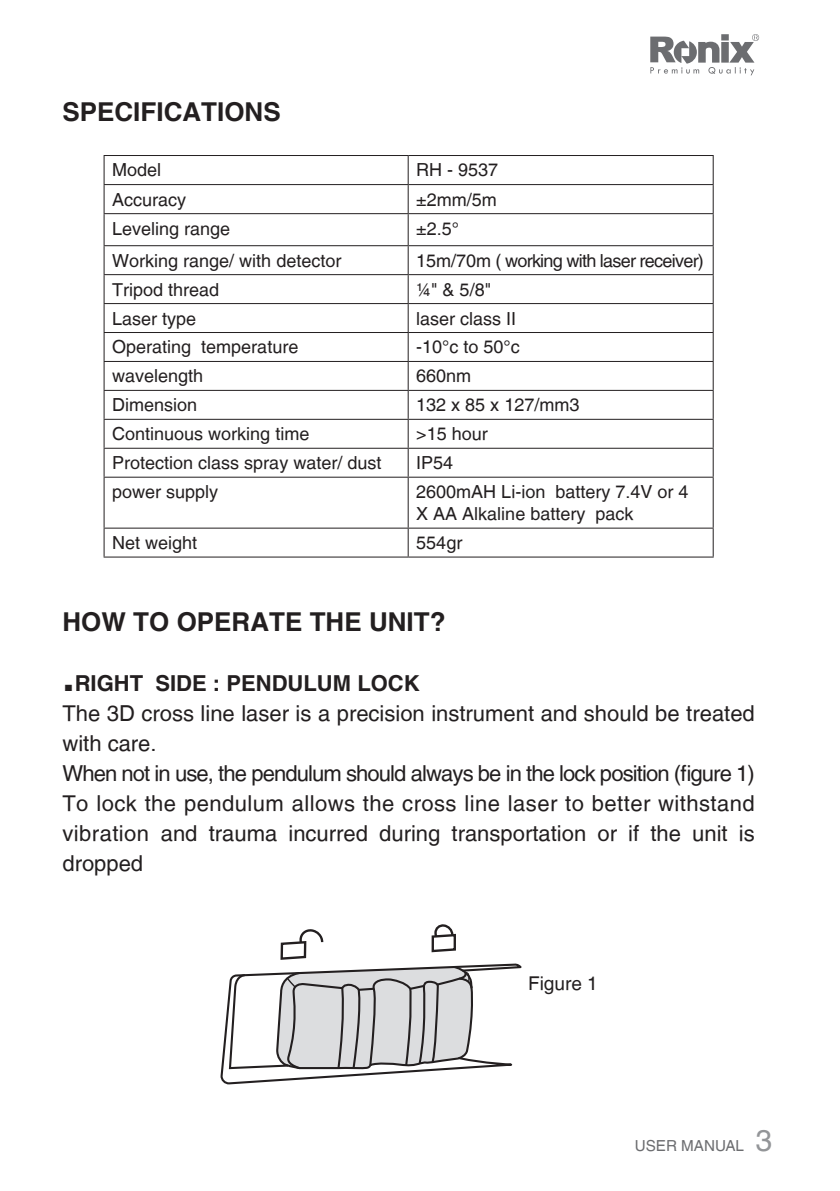
<style>
.page{position:relative;width:840px;height:1191px;background:#fff}
.page>*{position:absolute;margin:0;border:0;box-sizing:border-box;transform-origin:0 0}
.t1{font:700 26px "Helvetica LT";color:#231f20}
.t2{font:22px/30px "Helvetica LT";color:#231f20}
.t3{font:22px "Helvetica LT";letter-spacing:-.04em;color:#231f20}
.t4{font:700 22px "Helvetica LT";color:#231f20}
.t5{font:19px "Helvetica LT";color:#231f20}
.t6{font:18px/22px "Helvetica LT";color:#231f20}
.t7{font:18px "Helvetica LT";letter-spacing:-.04em;color:#231f20}
.t8{font:15.2px "Helvetica LT";color:#6c6d70}
.s1{font-size:44px}
.s2{font-size:30px;color:#939598}
</style>
<div class="page">
<svg style="left:650px;top:34px;width:108px;height:41px"></svg>
<hr style="left:103px;top:155px;width:305px;height:1px;background:#231f20">
<hr style="left:408px;top:155px;width:305px;height:1px;background:#231f20">
<hr style="left:103px;top:184px;width:305px;height:1px;background:#231f20">
<svg style="left:103px;top:156px;width:1px;height:57px"></svg>
<hr style="left:408px;top:184px;width:305px;height:1px;background:#231f20">
<svg style="left:407px;top:156px;width:1px;height:57px"></svg>
<svg style="left:712px;top:156px;width:1px;height:57px"></svg>
<hr style="left:103px;top:213px;width:305px;height:1px;background:#231f20">
<hr style="left:103px;top:214px;width:1px;height:31px;background:#231f20">
<hr style="left:408px;top:213px;width:305px;height:1px;background:#231f20">
<hr style="left:407px;top:214px;width:1px;height:31px;background:#231f20">
<hr style="left:712px;top:214px;width:1px;height:31px;background:#231f20">
<hr style="left:103px;top:245px;width:305px;height:1px;background:#231f20">
<hr style="left:408px;top:245px;width:305px;height:1px;background:#231f20">
<hr style="left:103px;top:274px;width:305px;height:1px;background:#231f20">
<hr style="left:408px;top:274px;width:305px;height:1px;background:#231f20">
<hr style="left:103px;top:303px;width:305px;height:1px;background:#231f20">
<hr style="left:408px;top:303px;width:305px;height:1px;background:#231f20">
<hr style="left:103px;top:332px;width:305px;height:1px;background:#231f20">
<hr style="left:408px;top:332px;width:305px;height:1px;background:#231f20">
<hr style="left:103px;top:361px;width:305px;height:1px;background:#231f20">
<hr style="left:408px;top:361px;width:305px;height:1px;background:#231f20">
<hr style="left:103px;top:390px;width:305px;height:1px;background:#231f20">
<hr style="left:408px;top:390px;width:305px;height:1px;background:#231f20">
<hr style="left:103px;top:419px;width:305px;height:1px;background:#231f20">
<hr style="left:408px;top:419px;width:305px;height:1px;background:#231f20">
<hr style="left:103px;top:448px;width:305px;height:1px;background:#231f20">
<svg style="left:103px;top:246px;width:1px;height:231px"></svg>
<hr style="left:408px;top:448px;width:305px;height:1px;background:#231f20">
<svg style="left:407px;top:246px;width:1px;height:231px"></svg>
<svg style="left:712px;top:246px;width:1px;height:231px"></svg>
<hr style="left:103px;top:477px;width:305px;height:1px;background:#231f20">
<hr style="left:103px;top:478px;width:1px;height:49px;background:#231f20">
<hr style="left:408px;top:477px;width:305px;height:1px;background:#231f20">
<hr style="left:407px;top:478px;width:1px;height:49px;background:#231f20">
<hr style="left:712px;top:478px;width:1px;height:49px;background:#231f20">
<hr style="left:103px;top:527px;width:305px;height:1px;background:#231f20">
<svg style="left:103px;top:528px;width:1px;height:28px"></svg>
<hr style="left:408px;top:527px;width:305px;height:1px;background:#231f20">
<svg style="left:407px;top:528px;width:1px;height:28px"></svg>
<svg style="left:712px;top:528px;width:1px;height:28px"></svg>
<hr style="left:103px;top:556px;width:305px;height:1px;background:#231f20">
<hr style="left:408px;top:556px;width:305px;height:1px;background:#231f20">
<svg style="left:221px;top:924px;width:301px;height:161px"></svg>
<p class="t1" style="left:62px;top:96px;width:220px">SPECIFICATIONS</p>
<p class="t6" style="left:112px;top:159px;width:51px">Model</p>
<p class="t6" style="left:416px;top:159px;width:84px">RH - 9537</p>
<p class="t6" style="left:112px;top:188px;width:76px">Accuracy</p>
<p class="t6" style="left:416px;top:188px;width:82px">±2mm/5m</p>
<p class="t6" style="left:112px;top:217px;width:120px">Leveling range</p>
<p class="t6" style="left:416px;top:217px;width:44px">±2.5°</p>
<p class="t6" style="left:112px;top:249px;width:231px">Working range/ with detector</p>
<p class="t7" style="left:416px;top:250px;width:289px">15m/70m ( working with laser receiver)</p>
<p class="t6" style="left:112px;top:278px;width:109px">Tripod thread</p>
<p class="t6" style="left:416px;top:278px;width:76px">¼" &amp; 5/8"</p>
<p class="t6" style="left:112px;top:307px;width:86px">Laser type</p>
<p class="t6" style="left:416px;top:307px;width:102px">laser class II</p>
<p class="t6" style="left:112px;top:336px;width:188px">Operating temperature</p>
<p class="t6" style="left:416px;top:336px;width:105px">-10°c to 50°c</p>
<p class="t6" style="left:112px;top:365px;width:93px">wavelength</p>
<p class="t6" style="left:416px;top:365px;width:57px">660nm</p>
<p class="t6" style="left:112px;top:394px;width:87px">Dimension</p>
<p class="t6" style="left:416px;top:394px;width:165px">132 x 85 x 127/mm3</p>
<p class="t6" style="left:112px;top:423px;width:199px">Continuous working time</p>
<p class="t6" style="left:416px;top:423px;width:73px">&gt;15 hour</p>
<p class="t6" style="left:112px;top:452px;width:271px">Protection class spray water/ dust</p>
<p class="t6" style="left:416px;top:452px;width:39px">IP54</p>
<p class="t6" style="left:112px;top:481px;width:108px">power supply</p>
<p class="t6" style="left:416px;top:481px;width:274px">2600mAH Li-ion battery 7.4V or 4<br>X AA Alkaline battery pack</p>
<p class="t6" style="left:112px;top:532px;width:87px">Net weight</p>
<p class="t6" style="left:416px;top:532px;width:48px">554gr</p>
<p class="t1" style="left:62px;top:606px;width:384px">HOW TO OPERATE THE UNIT?</p>
<p class="t4" style="left:62px;top:670px;width:358px"><span class="s1">.</span>RIGHT SIDE : PENDULUM LOCK</p>
<p class="t2" style="left:62px;top:698px;width:693px">The 3D cross line laser is a precision instrument and should be treated with care.</p>
<p class="t3" style="left:62px;top:760px;width:693px">When not in use, the pendulum should always be in the lock position (figure 1)</p>
<p class="t2" style="left:62px;top:788px;width:693px;text-align:justify">To lock the pendulum allows the cross line laser to better withstand vibration and trauma incurred during transportation or if the unit is dropped</p>
<p class="t5" style="left:528px;top:972px;width:71px">Figure 1</p>
<p class="t8" style="left:634px;top:1137px;width:139px">USER MANUAL <span class="s2">3</span></p>
</div>
